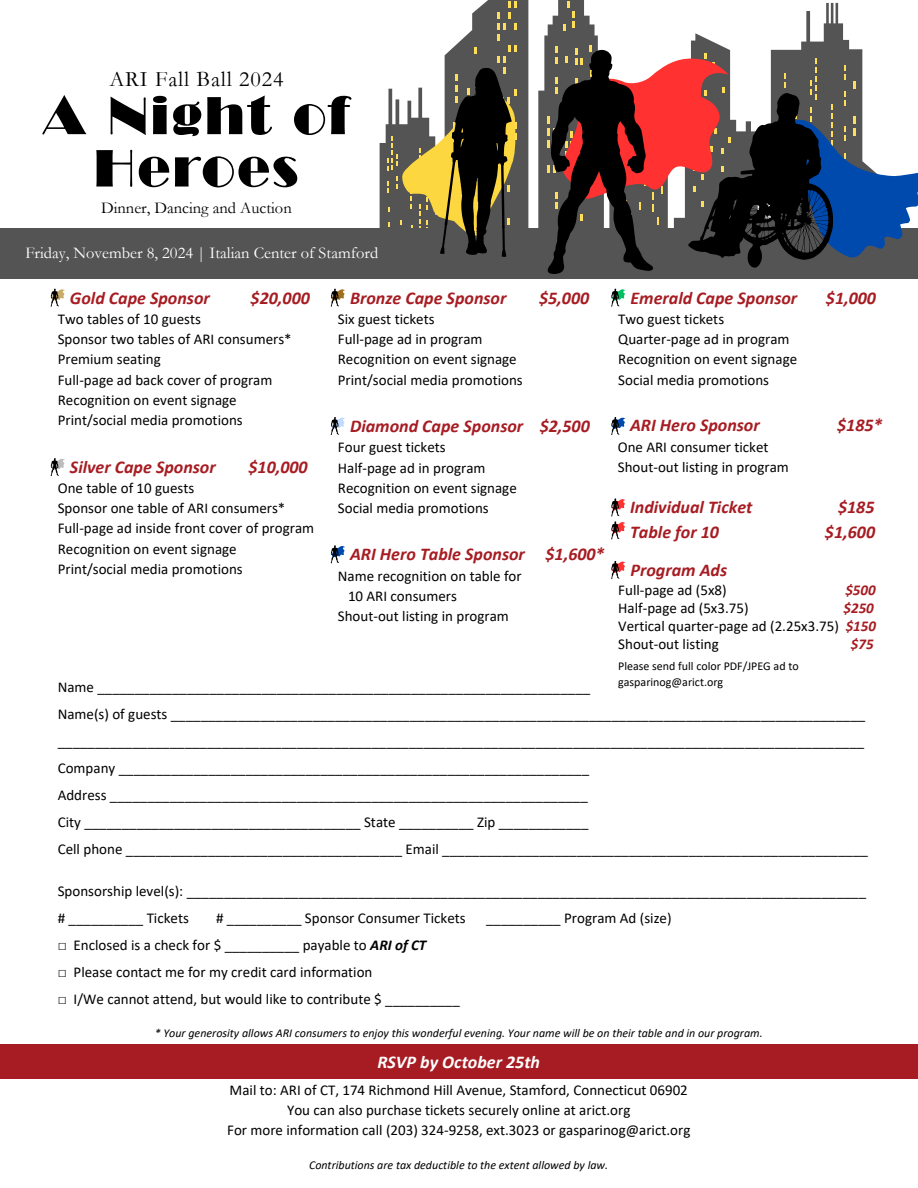
<style>
.page{position:relative;width:918px;height:1188px;background:#fff}
.page>*{position:absolute;margin:0;border:0;box-sizing:border-box;transform-origin:0 0}
.t1{font:51.15px/52.3px "Broadway Com";letter-spacing:.04em;color:#000;text-align:center}
.t2{font:22.2px "Garamond";letter-spacing:.04em;color:#000}
.t3{font:italic 700 18px "Calibri";color:#a61c22}
.t4{font:italic 700 18px "Calibri";color:#fff}
.t5{font:16.5px "Garamond";color:#fff}
.t6{font:16.5px "Garamond";color:#000}
.t7{font:15px/20.2px "Calibri";color:#000}
.t8{font:italic 700 15px "Calibri";color:#a61c22}
.t9{font:italic 12px "Calibri";color:#000}
.t10{font:12px/16px "Calibri";color:#000}
.s1{font-weight:700;font-style:italic;color:#a61c22}
.s2{font-weight:700;font-style:italic}
</style>
<div class="page">
<svg style="left:353px;top:0;width:497px;height:229px"></svg>
<svg style="left:563px;top:1px;width:11px;height:30px"></svg>
<div style="left:0;top:229px;width:918px;height:50px;background:#545454"></div>
<svg style="left:546px;top:45px;width:372px;height:229px"></svg>
<svg style="left:387px;top:1px;width:130px;height:256px"></svg>
<svg style="left:50px;top:289px;width:15px;height:18px"></svg>
<svg style="left:331px;top:289px;width:14px;height:18px"></svg>
<svg style="left:611px;top:289px;width:15px;height:18px"></svg>
<svg style="left:50px;top:458px;width:15px;height:18px"></svg>
<svg style="left:331px;top:417px;width:14px;height:18px"></svg>
<svg style="left:331px;top:545px;width:14px;height:18px"></svg>
<svg style="left:611px;top:417px;width:15px;height:18px"></svg>
<svg style="left:611px;top:498px;width:15px;height:41px"></svg>
<svg style="left:611px;top:561px;width:15px;height:18px"></svg>
<div style="left:0;top:1044px;width:918px;height:34px;background:#a61c22"></div>
<p class="t2" style="left:109px;top:67px;width:176px">ARI Fall Ball 2024</p>
<p class="t1" style="left:43px;top:91px;width:307px">A Night of<br>Heroes</p>
<p class="t6" style="left:101px;top:199px;width:192px">Dinner, Dancing and Auction</p>
<p class="t5" style="left:25px;top:244px;width:354px">Friday, November 8, 2024 | Italian Center of Stamford</p>
<p class="t3" style="left:70px;top:290px;width:141px">Gold Cape Sponsor</p>
<p class="t3" style="left:251px;top:290px;width:61px">$20,000</p>
<p class="t7" style="left:58px;top:310px;width:235px">Two tables of 10 guests<br>Sponsor two tables of ARI consumers*<br>Premium seating<br>Full-page ad back cover of program<br>Recognition on event signage<br>Print/social media promotions</p>
<p class="t3" style="left:70px;top:459px;width:147px">Silver Cape Sponsor</p>
<p class="t3" style="left:248px;top:459px;width:61px">$10,000</p>
<p class="t7" style="left:58px;top:479px;width:258px">One table of 10 guests<br>Sponsor one table of ARI consumers*<br>Full-page ad inside front cover of program<br>Recognition on event signage<br>Print/social media promotions</p>
<p class="t3" style="left:350px;top:290px;width:158px">Bronze Cape Sponsor</p>
<p class="t3" style="left:539px;top:290px;width:52px">$5,000</p>
<p class="t7" style="left:338px;top:310px;width:187px">Six guest tickets<br>Full-page ad in program<br>Recognition on event signage<br>Print/social media promotions</p>
<h1 class="t3" style="left:350px;top:419px;width:241px">Diamond Cape Sponsor $2,500</h1>
<h1 class="t7" style="left:338px;top:438px;width:180px">Four guest tickets<br>Half-page ad in program<br>Recognition on event signage<br>Social media promotions</h1>
<h3 class="t3" style="left:350px;top:547px;width:256px">ARI Hero Table Sponsor $1,600*</h3>
<h3 class="t7" style="left:338px;top:567px;width:185px">Name recognition on table for</h3>
<h3 class="t7" style="left:348px;top:587px;width:110px">10 ARI consumers</h3>
<h3 class="t7" style="left:338px;top:607px;width:173px">Shout-out listing in program</h3>
<h3 class="t3" style="left:630px;top:290px;width:168px">Emerald Cape Sponsor</h3>
<h3 class="t3" style="left:826px;top:290px;width:52px">$1,000</h3>
<h3 class="t7" style="left:618px;top:310px;width:180px">Two guest tickets<br>Quarter-page ad in program<br>Recognition on event signage<br>Social media promotions</h3>
<p class="t3" style="left:630px;top:418px;width:131px">ARI Hero Sponsor</p>
<p class="t3" style="left:837px;top:418px;width:47px">$185*</p>
<p class="t7" style="left:618px;top:438px;width:173px">One ARI consumer ticket<br>Shout-out listing in program</p>
<h4 class="t3" style="left:630px;top:500px;width:124px">Individual Ticket</h4>
<h4 class="t3" style="left:838px;top:500px;width:38px">$185</h4>
<h4 class="t3" style="left:630px;top:525px;width:90px">Table for 10</h4>
<h4 class="t3" style="left:825px;top:525px;width:52px">$1,600</h4>
<h4 class="t3" style="left:630px;top:562px;width:98px">Program Ads</h4>
<h4 class="t7" style="left:618px;top:581px;width:110px">Full-page ad (5x8)</h4>
<h4 class="t8" style="left:845px;top:584px;width:32px">$500</h4>
<h4 class="t7" style="left:618px;top:599px;width:132px">Half-page ad (5x3.75)</h4>
<h4 class="t7" style="left:618px;top:600px;width:259px;line-height:18px;text-indent:225px"><span class="s1">$250<br></span>Vertical quarter-page ad (2.25x3.75) <span class="s1">$150<br></span>Shout-out listing</h4>
<h4 class="t8" style="left:851px;top:638px;width:24px">$75</h4>
<p class="t10" style="left:618px;top:659px;width:182px">Please send full color PDF/JPEG ad to gasparinog@arict.org</p>
<p class="t7" style="left:58px;top:674px;width:812px;line-height:27px">Name __________________________________________________________________<br>Name(s) of guests _____________________________________________________________________________________________ ____________________________________________________________________________________________________________ Company _______________________________________________________________<br>Address ________________________________________________________________<br>City _____________________________________ State __________ Zip ____________<br>Cell phone _____________________________________ Email _________________________________________________________</p>
<h4 class="t7" style="left:58px;top:878px;width:810px;line-height:27px">Sponsorship level(s): ___________________________________________________________________________________________ # __________ Tickets</h4>
<h4 class="t7" style="left:216px;top:909px;width:251px"># __________ Sponsor Consumer Tickets</h4>
<h4 class="t7" style="left:486px;top:909px;width:187px">__________ Program Ad (size)</h4>
<h4 class="t7" style="left:58px;top:936px;width:370px">□ Enclosed is a check for $ __________ payable to <span class="s2">ARI of CT</span></h4>
<h4 class="t7" style="left:58px;top:963px;width:316px">□ Please contact me for my credit card information</h4>
<h4 class="t7" style="left:58px;top:990px;width:404px">□ I/We cannot attend, but would like to contribute $ __________</h4>
<p class="t9" style="left:155px;top:1028px;width:609px">* Your generosity allows ARI consumers to enjoy this wonderful evening. Your name will be on their table and in our program.</p>
<p class="t4" style="left:377px;top:1054px;width:164px">RSVP by October 25th</p>
<p class="t7" style="left:227px;top:1081px;width:465px;text-align:center">Mail to: ARI of CT, 174 Richmond Hill Avenue, Stamford, Connecticut 06902<br>You can also purchase tickets securely online at arict.org<br>For more information call (203) 324-9258, ext.3023 or gasparinog@arict.org</p>
<h4 class="t9" style="left:309px;top:1160px;width:301px">Contributions are tax deductible to the extent allowed by law.</h4>
</div>
